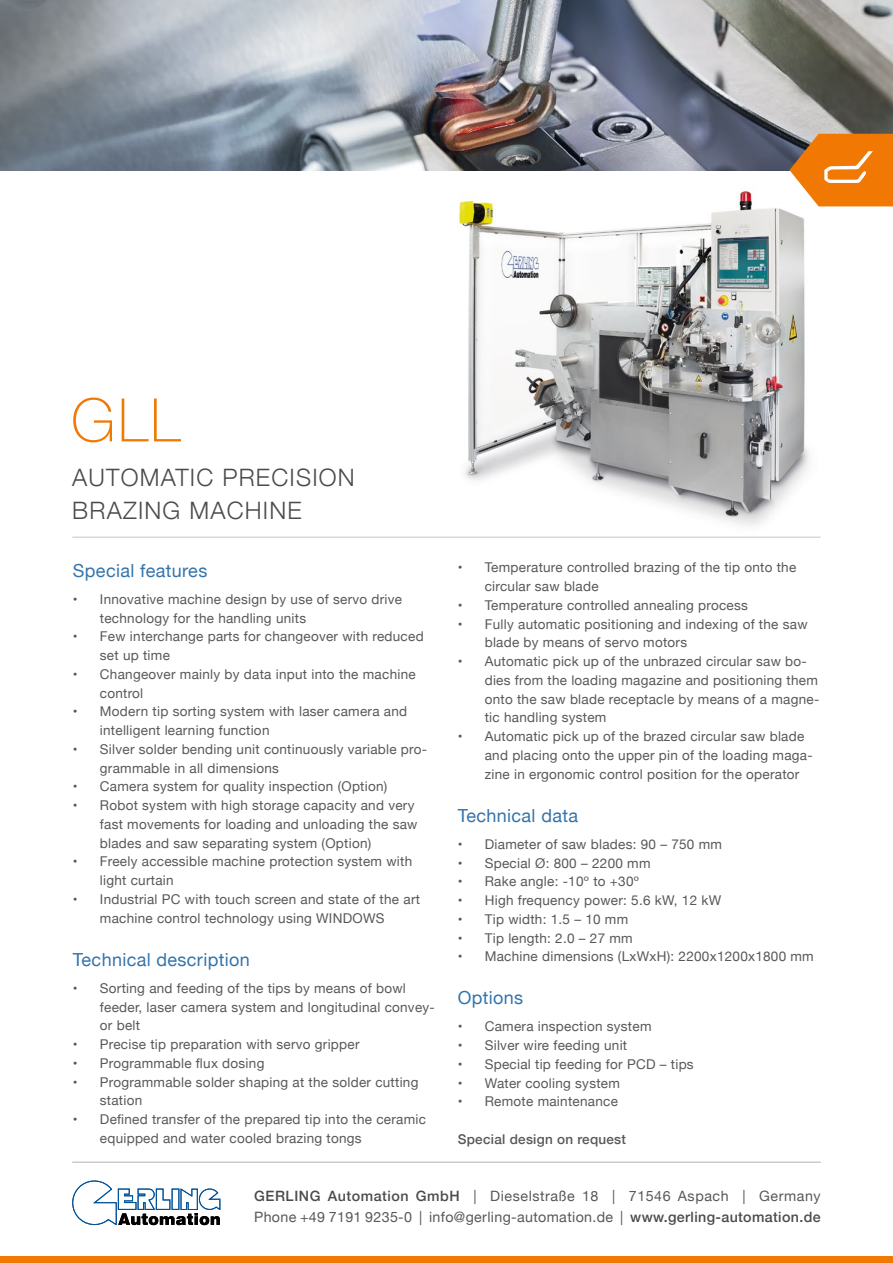
<style>
.page{position:relative;width:893px;height:1263px;background:#fff}
.page>*{position:absolute;margin:0;border:0;box-sizing:border-box;transform-origin:0 0}
.t1{font:100 60px "Helvetica Neue";color:#f07803}
.t2{font:300 24px/33px "Helvetica Neue";letter-spacing:.05em;color:#4b4b4d}
.t3{font:18px "Helvetica Neue";letter-spacing:.02em;color:#3374ac}
.t4{font:14.25px/21px "Helvetica Neue";letter-spacing:.025em;color:#58585a}
.t5{font:13.5px/18.8px "Helvetica Neue";letter-spacing:.02em;color:#58585a}
.t6{font:500 13.5px "Helvetica Neue";letter-spacing:.02em;color:#58585a}
.s1{font-weight:500;color:#4b4b4d}
</style>
<div class="page">
<img style="left:343px;top:190px;width:550px;height:347px">
<img style="left:0;top:0;width:893px;height:170px">
<div style="left:0;top:1256px;width:893px;height:7px;background:#f07803"></div>
<hr style="left:72px;top:1162px;width:749px;height:1px;background:#c6c7c8">
<svg style="left:72px;top:1180px;width:148px;height:45px"></svg>
<hr style="left:72px;top:537px;width:749px;height:1px;background:#c6c7c8">
<svg style="left:789px;top:134px;width:104px;height:72px;background:#e78629"></svg>
<h1 class="t1" style="left:71px;top:375px;width:111px">GLL</h1>
<h2 class="t2" style="left:72px;top:459px;width:284px">AUTOMATIC PRECISION<br>BRAZING MACHINE</h2>
<h3 class="t3" style="left:73px;top:557px;width:136px">Special features</h3>
<p class="t5" style="left:100px;top:590px;width:304px;text-indent:-27px">• Innovative machine design by use of servo drive technology for the handling units</p>
<p class="t5" style="left:100px;top:628px;width:325px;text-indent:-27px">• Few interchange parts for changeover with reduced set up time</p>
<p class="t5" style="left:100px;top:665px;width:317px;text-indent:-27px">• Changeover mainly by data input into the machine control</p>
<p class="t5" style="left:100px;top:703px;width:309px;text-indent:-27px">• Modern tip sorting system with laser camera and intelligent learning function</p>
<p class="t5" style="left:100px;top:740px;width:329px;text-indent:-27px">• Silver solder bending unit continuously variable pro&shy;grammable in all dimensions</p>
<p class="t5" style="left:73px;top:778px;width:316px">• Camera system for quality inspection (Option)</p>
<p class="t5" style="left:100px;top:797px;width:319px;text-indent:-27px">• Robot system with high storage capacity and very fast movements for loading and unloading the saw blades and saw separating system (Option)</p>
<p class="t5" style="left:100px;top:853px;width:314px;text-indent:-27px">• Freely accessible machine protection system with light curtain</p>
<p class="t5" style="left:100px;top:890px;width:322px;text-indent:-27px">• Industrial PC with touch screen and state of the art machine control technology using WINDOWS</p>
<h3 class="t3" style="left:73px;top:946px;width:178px">Technical description</h3>
<p class="t5" style="left:100px;top:979px;width:336px;text-indent:-27px">• Sorting and feeding of the tips by means of bowl feeder, laser camera system and longitudinal convey&shy;or belt</p>
<p class="t5" style="left:73px;top:1036px;width:288px">• Precise tip preparation with servo gripper</p>
<p class="t5" style="left:73px;top:1054px;width:193px">• Programmable flux dosing</p>
<p class="t5" style="left:100px;top:1073px;width:320px;text-indent:-27px">• Programmable solder shaping at the solder cutting station</p>
<p class="t5" style="left:100px;top:1111px;width:328px;text-indent:-27px">• Defined transfer of the prepared tip into the ceramic equipped and water cooled brazing tongs</p>
<p class="t5" style="left:485px;top:559px;width:313px;text-indent:-27px">• Temperature controlled brazing of the tip onto the circular saw blade</p>
<p class="t5" style="left:458px;top:596px;width:292px">• Temperature controlled annealing process</p>
<p class="t5" style="left:485px;top:615px;width:324px;text-indent:-27px">• Fully automatic positioning and indexing of the saw blade by means of servo motors</p>
<p class="t5" style="left:485px;top:653px;width:336px;text-indent:-27px">• Automatic pick up of the unbrazed circular saw bo&shy;dies from the loading magazine and positioning them onto the saw blade receptacle by means of a magne&shy;tic handling system</p>
<p class="t5" style="left:485px;top:728px;width:329px;text-indent:-27px">• Automatic pick up of the brazed circular saw blade and placing onto the upper pin of the loading maga&shy;zine in ergonomic control position for the operator</p>
<h3 class="t3" style="left:458px;top:802px;width:122px">Technical data</h3>
<p class="t5" style="left:458px;top:835px;width:266px">• Diameter of saw blades: 90 – 750 mm</p>
<p class="t5" style="left:458px;top:854px;width:194px">• Special Ø: 800 – 2200 mm</p>
<p class="t5" style="left:458px;top:873px;width:183px">• Rake angle: -10º to +30º</p>
<p class="t5" style="left:458px;top:892px;width:265px">• High frequency power: 5.6 kW, 12 kW</p>
<p class="t5" style="left:458px;top:910px;width:172px">• Tip width: 1.5 – 10 mm</p>
<p class="t5" style="left:458px;top:929px;width:177px">• Tip length: 2.0 – 27 mm</p>
<p class="t5" style="left:458px;top:948px;width:358px">• Machine dimensions (LxWxH): 2200x1200x1800 mm</p>
<h3 class="t3" style="left:458px;top:985px;width:67px">Options</h3>
<p class="t5" style="left:458px;top:1018px;width:195px">• Camera inspection system</p>
<p class="t5" style="left:458px;top:1037px;width:171px">• Silver wire feeding unit</p>
<p class="t5" style="left:458px;top:1055px;width:237px">• Special tip feeding for PCD – tips</p>
<p class="t5" style="left:458px;top:1074px;width:164px">• Water cooling system</p>
<p class="t5" style="left:458px;top:1093px;width:162px">• Remote maintenance</p>
<p class="t6" style="left:458px;top:1128px;width:170px">Special design on request</p>
<p class="t4" style="left:254px;top:1186px;width:568px"><span class="s1">GERLING Automation GmbH</span> | Dieselstraße 18 | 71546 Aspach | Germany<br>Phone +49 7191 9235-0 | info@gerling-automation.de | <span class="s1">www.gerling-automation.de</span></p>
</div>
